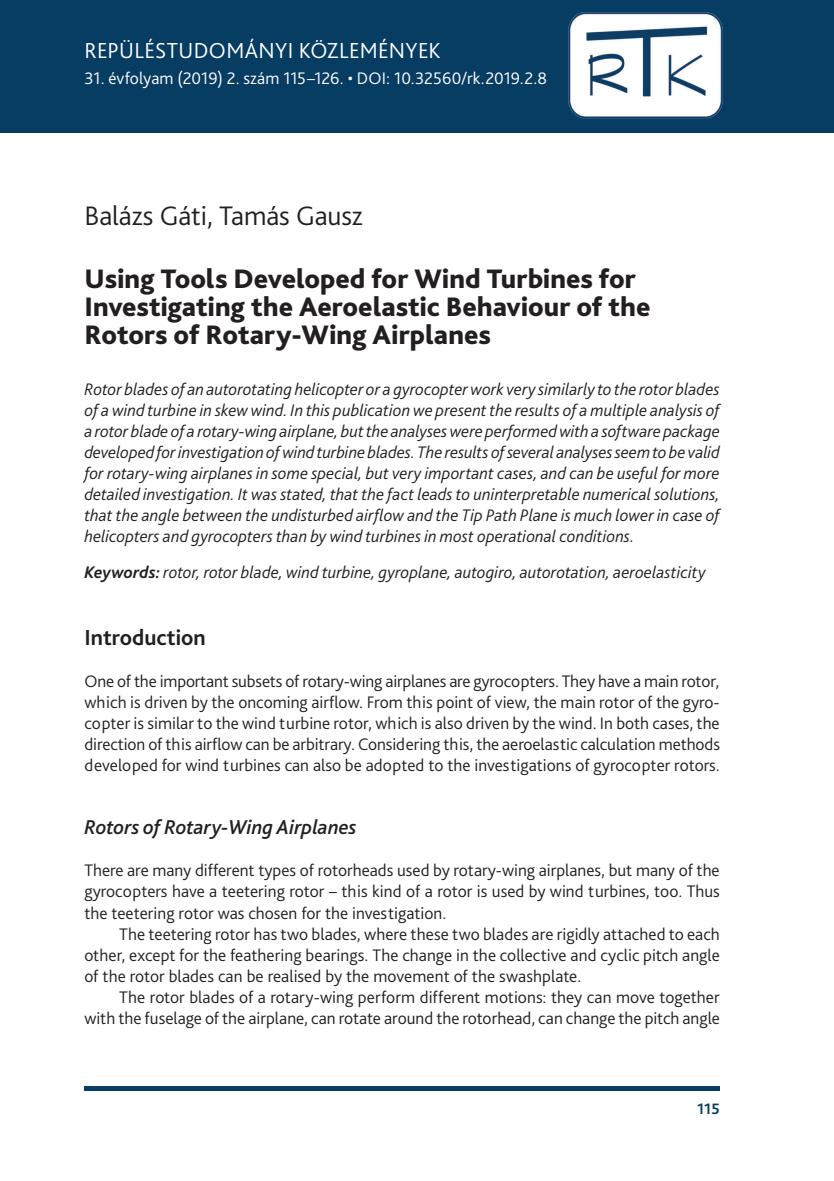
<style>
.page{position:relative;width:834px;height:1181px;background:#fff}
.page>*{position:absolute;margin:0;border:0;box-sizing:border-box;transform-origin:0 0}
._1__Head_Heavy_16{font:800 28px/28px "Bliss Pro";color:#231f20}
.Author{font:300 28px "Bliss Pro";letter-spacing:-.005em;color:#231f20}
.Running_header_right{font:300 22.75px "Bliss Pro";letter-spacing:.015em;color:#fff}
._1_1__Head_bold_13{font:700 22.75px "Bliss Pro";color:#231f20}
._1_1_1__Head_italic{font:italic 500 21px "Bliss Pro";letter-spacing:-.005em;color:#231f20}
._3__Abstract_angol{font:italic 300 17.5px/21px "Bliss Pro";letter-spacing:.005em;color:#231f20;text-align:justify}
._2__Body_1st_paragra{font:300 17.5px/21px "Bliss Pro";color:#231f20;text-align:justify}
._1__Body{font:300 17.5px/21px "Bliss Pro";letter-spacing:.005em;color:#231f20;text-align:justify}
.Running_header_right-2{font:300 17.5px "Bliss Pro";color:#fff}
.t1{font:700 15.75px "Bliss Pro";color:#083d63}
.s1{font-weight:700}
</style>
<div class="page">
<div style="left:0;top:0;width:833px;height:132px;background:#083d63"></div>
<img style="left:568px;top:12px;width:155px;height:107px">
<div style="left:84px;top:1086px;width:635px;height:5px;background:#083d63"></div>
<p class="Running_header_right" style="left:84px;top:37px;width:358px">REPÜLÉSTUDOMÁNYI KÖZLEMÉNYEK</p>
<p class="Running_header_right-2" style="left:84px;top:68px;width:464px">31. évfolyam (2019) 2. szám 115–126. • DOI: 10.32560/rk.2019.2.8</p>
<p class="Author" style="left:84px;top:199px;width:280px">Balázs Gáti, Tamás Gausz</p>
<p class="_1__Head_Heavy_16" style="left:84px;top:264px;width:567px">Using Tools Developed for Wind Turbines for<br>Investigating the Aeroelastic Behaviour of the<br>Rotors of Rotary-Wing Airplanes</p>
<p class="_3__Abstract_angol" style="left:84px;top:378px;width:636px">Rotor blades of an autorotating helicopter or a gyrocopter work very similarly to the rotor blades of a wind turbine in skew wind. In this publication we present the results of a multiple analysis of a rotor blade of a rotary-wing airplane, but the analyses were performed with a software package developed for investigation of wind turbine blades. The results of several analyses seem to be valid for rotary-wing airplanes in some special, but very important cases, and can be useful for more detailed investigation. It was stated, that the fact leads to uninterpretable numerical solutions, that the angle between the undisturbed airflow and the Tip Path Plane is much lower in case of helicopters and gyrocopters than by wind turbines in most operational conditions.</p>
<p class="_3__Abstract_angol" style="left:84px;top:561px;width:622px"><span class="s1">Keywords:</span> rotor, rotor blade, wind turbine, gyroplane, autogiro, autorotation, aeroelasticity</p>
<p class="_1_1__Head_bold_13" style="left:84px;top:624px;width:123px">Introduction</p>
<p class="_2__Body_1st_paragra" style="left:84px;top:670px;width:637px">One of the important subsets of rotary-wing airplanes are gyrocopters. They have a main rotor, which is driven by the oncoming airflow. From this point of view, the main rotor of the gyro&shy;copter is similar to the wind turbine rotor, which is also driven by the wind. In both cases, the direction of this airflow can be arbitrary. Considering this, the aeroelastic calculation methods developed for wind turbines can also be adopted to the investigations of gyrocopter rotors.</p>
<p class="_1_1_1__Head_italic" style="left:84px;top:814px;width:274px">Rotors of Rotary-Wing Airplanes</p>
<p class="_2__Body_1st_paragra" style="left:84px;top:859px;width:636px">There are many different types of rotorheads used by rotary-wing airplanes, but many of the gyrocopters have a teetering rotor – this kind of a rotor is used by wind turbines, too. Thus the teetering rotor was chosen for the investigation.</p>
<p class="_1__Body" style="left:84px;top:922px;width:637px;text-indent:35px">The teetering rotor has two blades, where these two blades are rigidly attached to each other, except for the feathering bearings. The change in the collective and cyclic pitch angle of the rotor blades can be realised by the movement of the swashplate.</p>
<p class="_1__Body" style="left:84px;top:985px;width:637px;text-align:right">The rotor blades of a rotary-wing perform different motions: they can move together with the fuselage of the airplane, can rotate around the rotorhead, can change the pitch angle</p>
<p class="t1" style="left:697px;top:1099px;width:24px">115</p>
</div>
